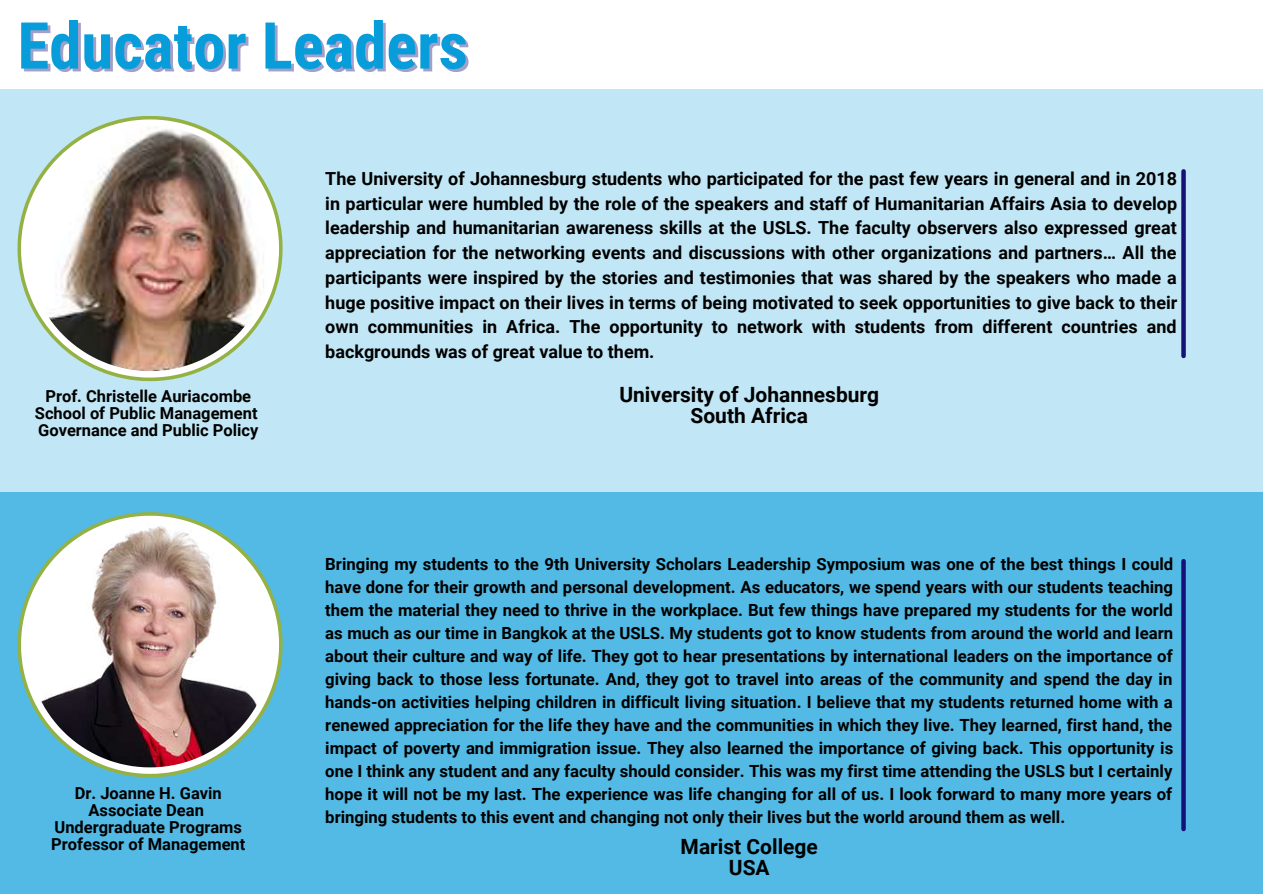
<style>
.page{position:relative;width:1263px;height:894px;background:#fff}
.page>*{position:absolute;margin:0;border:0;box-sizing:border-box;transform-origin:0 0}
.t1{font:700 64.65px "Roboto Condensed";color:#069dda}
.t2{font:700 21px/21.3px "Roboto";color:#000;text-align:center}
.t3{font:700 18px/24.8px "Roboto";color:#000;text-align:justify}
.t4{font:700 16.8px/23px "Roboto";color:#000;text-align:justify}
.t5{font:700 16.5px/16.8px "Roboto";color:#000;text-align:center}
</style>
<div class="page">
<div style="left:0;top:90px;width:1263px;height:401px;background:#c1e6f5"></div>
<div style="left:0;top:492px;width:1263px;height:401px;background:#52bae5"></div>
<div style="left:1181px;top:171px;width:5px;height:185px;background:#171177"></div>
<svg style="left:18px;top:512px;width:265px;height:265px"></svg>
<svg style="left:21px;top:515px;width:258px;height:258px"></svg>
<img style="left:27px;top:522px;width:246px;height:245px">
<svg style="left:18px;top:116px;width:265px;height:265px"></svg>
<svg style="left:21px;top:119px;width:258px;height:258px"></svg>
<img style="left:28px;top:126px;width:245px;height:245px">
<div style="left:1181px;top:561px;width:5px;height:267px;background:#171177"></div>
<h1 class="t1" style="left:18px;top:9px;width:452px">Educator Leaders</h1>
<p class="t5" style="left:35px;top:388px;width:225px">Prof. Christelle Auriacombe<br>School of Public Management<br>Governance and Public Policy</p>
<p class="t5" style="left:51px;top:784px;width:196px">Dr. Joanne H. Gavin<br>Associate Dean<br>Undergraduate Programs<br>Professor of Management</p>
<p class="t3" style="left:325px;top:166px;width:854px">The University of Johannesburg students who participated for the past few years in general and in 2018 in particular were humbled by the role of the speakers and staff of Humanitarian Affairs Asia to develop leadership and humanitarian awareness skills at the USLS. The faculty observers also expressed great appreciation for the networking events and discussions with other organizations and partners… All the participants were inspired by the stories and testimonies that was shared by the speakers who made a huge positive impact on their lives in terms of being motivated to seek opportunities to give back to their own communities in Africa. The opportunity to network with students from different countries and backgrounds was of great value to them.</p>
<p class="t2" style="left:619px;top:384px;width:261px">University of Johannesburg<br>South Africa</p>
<p class="t4" style="left:325px;top:552px;width:849px">Bringing my students to the 9th University Scholars Leadership Symposium was one of the best things I could have done for their growth and personal development. As educators, we spend years with our students teaching them the material they need to thrive in the workplace. But few things have prepared my students for the world as much as our time in Bangkok at the USLS. My students got to know students from around the world and learn about their culture and way of life. They got to hear presentations by international leaders on the importance of giving back to those less fortunate. And, they got to travel into areas of the community and spend the day in hands-on activities helping children in difficult living situation. I believe that my students returned home with a renewed appreciation for the life they have and the communities in which they live. They learned, first hand, the impact of poverty and immigration issue. They also learned the importance of giving back. This opportunity is one I think any student and any faculty should consider. This was my first time attending the USLS but I certainly hope it will not be my last. The experience was life changing for all of us. I look forward to many more years of bringing students to this event and changing not only their lives but the world around them as well.</p>
<p class="t2" style="left:681px;top:835px;width:139px">Marist College<br>USA</p>
</div>
